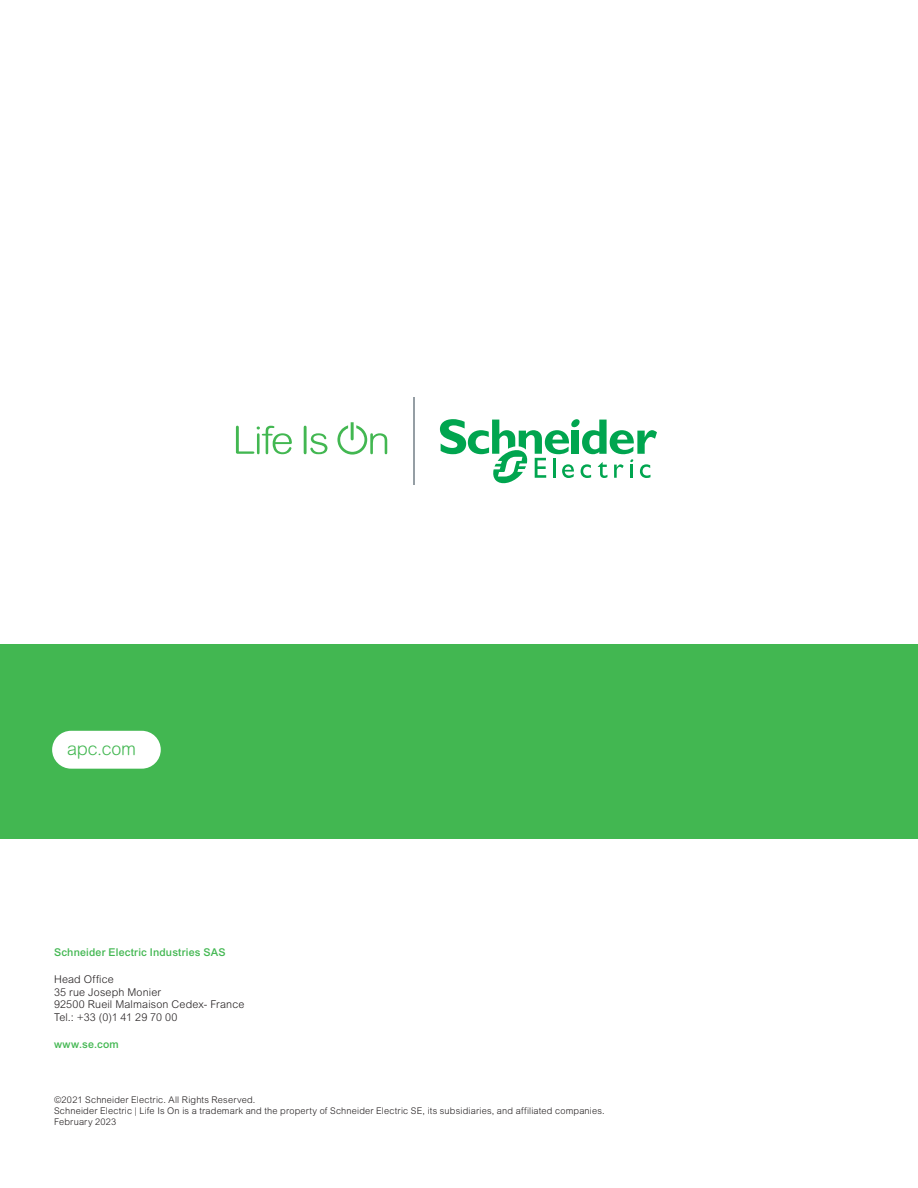
<style>
.page{position:relative;width:918px;height:1188px;background:#fff}
.page>*{position:absolute;margin:0;border:0;box-sizing:border-box;transform-origin:0 0}
.Cover_Capsule{font:300 18px "Arial Rounded MT Pro";letter-spacing:-.005em;color:#42b751}
.Address__Phone___Fax{font:300 10.8px "Arial MT Std";letter-spacing:.015em;color:#231f20}
.Schneider_Electric{font:500 10.8px "Arial MT Std";letter-spacing:.015em;color:#42b751}
.www_schneider-electr{font:500 10.8px "Arial MT Std";letter-spacing:.025em;color:#42b751}
.Disclosure__Part___D{font:300 9.15px "Arial MT Std";letter-spacing:.02em;color:#231f20}
</style>
<div class="page">
<div style="left:0;top:644px;width:918px;height:194px;background:#42b751"></div>
<svg style="left:236px;top:426px;width:56px;height:28px"></svg>
<svg style="left:304px;top:426px;width:23px;height:28px"></svg>
<svg style="left:337px;top:422px;width:50px;height:33px"></svg>
<svg style="left:440px;top:419px;width:217px;height:65px"></svg>
<hr style="left:413px;top:397px;width:1px;height:87px;background:#959ea4">
<div style="left:52px;top:731px;width:109px;height:38px;background:#fff;border-radius:19px"></div>
<p class="Cover_Capsule" style="left:67px;top:738px;width:71px">apc.com</p>
<p class="Schneider_Electric" style="left:54px;top:946px;width:173px">Schneider Electric Industries SAS</p>
<p class="Address__Phone___Fax" style="left:54px;top:973px;width:61px">Head Office</p>
<p class="Address__Phone___Fax" style="left:54px;top:986px;width:109px">35 rue Joseph Monier</p>
<p class="Address__Phone___Fax" style="left:54px;top:999px;width:192px">92500 Rueil Malmaison Cedex- France</p>
<p class="Address__Phone___Fax" style="left:54px;top:1011px;width:125px">Tel.: +33 (0)1 41 29 70 00</p>
<p class="www_schneider-electr" style="left:54px;top:1038px;width:66px">www.se.com</p>
<p class="Disclosure__Part___D" style="left:54px;top:1095px;width:203px">©2021 Schneider Electric. All Rights Reserved.</p>
<p class="Disclosure__Part___D" style="left:54px;top:1106px;width:552px">Schneider Electric | Life Is On is a trademark and the property of Schneider Electric SE, its subsidiaries, and affiliated companies.</p>
<p class="Disclosure__Part___D" style="left:54px;top:1116px;width:64px">February 2023</p>
</div>
